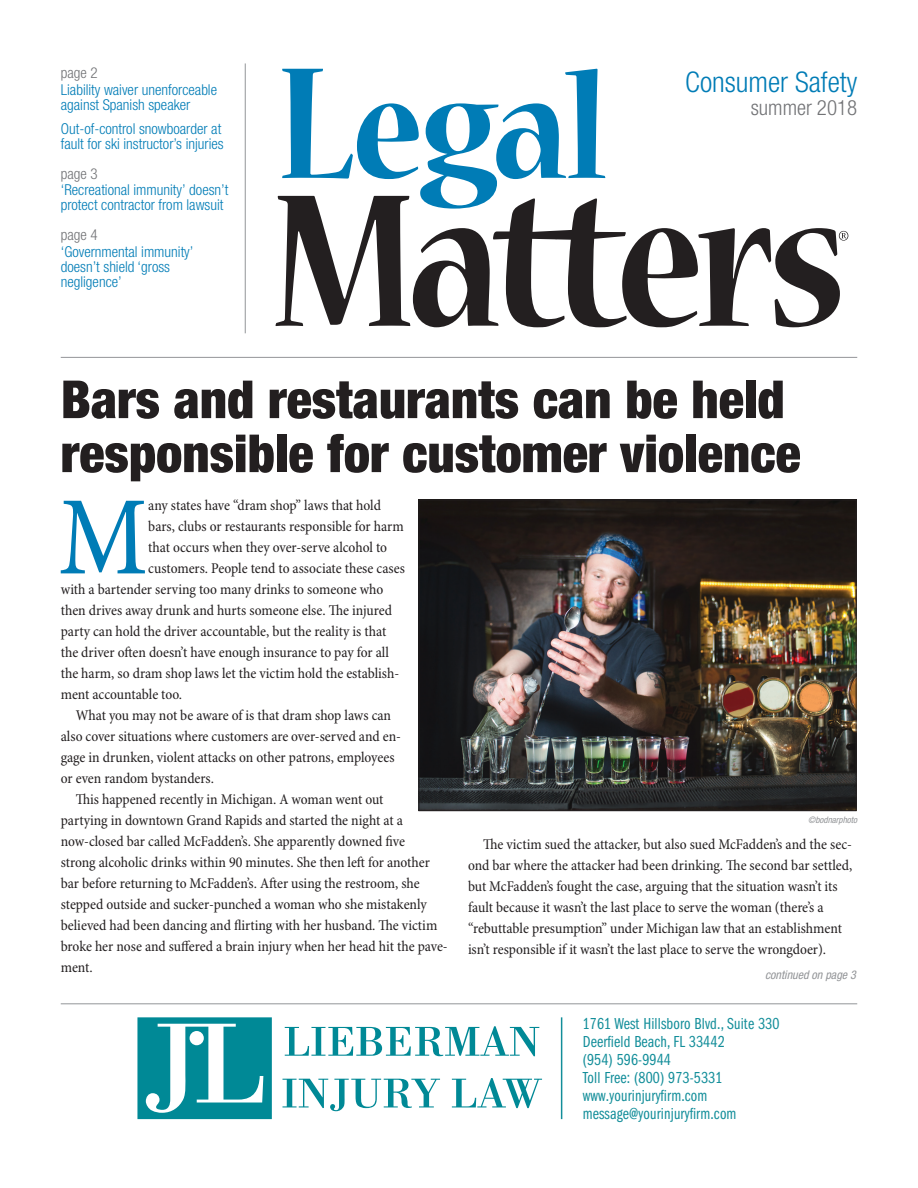
<style>
.page{position:relative;width:918px;height:1188px;background:#fff}
.page>*{position:absolute;margin:0;border:0;box-sizing:border-box;transform-origin:0 0}
.Body_text_with_DropC{font:condensed 113.1px "Minion Pro";color:#007cb6}
.Story_Title_-_large{font:900 condensed 52.5px/54px "Helvetica Neue";color:#231f20}
.t1{font:300 condensed 28.5px "Helvetica Neue";color:#007cb6}
.t2{font:300 condensed 21px "Helvetica Neue";color:#727376}
.t3{font:16.5px/18px "Franklin Gothic Book Cmpr";letter-spacing:.01em;color:#138e9a}
.Body_Text{font:condensed 15px/21px "Minion Pro";letter-spacing:-.005em;color:#231f20}
.Body_text_with_DropC-2{font:condensed 15px "Minion Pro";letter-spacing:-.005em;color:#231f20}
.TOC_-_title_BLUE{font:300 condensed 15px/15px "Helvetica Neue";color:#007cb6}
.TOC_-_Page{font:300 condensed 15px "Helvetica Neue";color:#727376}
.TOC_-_title_BLUE-2{font:italic condensed 12px "Helvetica Neue";color:#939598}
.TOC_-_title_BLUE-3{font:italic condensed 9px "Helvetica Neue";color:#939598}
</style>
<div class="page">
<svg style="left:276px;top:196px;width:572px;height:131px"></svg>
<svg style="left:282px;top:69px;width:323px;height:140px"></svg>
<hr style="left:245px;top:63px;width:1px;height:270px;background:#939598">
<hr style="left:61px;top:357px;width:796px;height:1px;background:#939598">
<hr style="left:61px;top:1003px;width:796px;height:1px;background:#939598">
<img style="left:421px;top:502px;width:434px;height:307px">
<div style="left:419px;top:500px;width:438px;height:311px;border:1px solid #231f20"></div>
<svg style="left:285px;top:1026px;width:254px;height:30px"></svg>
<svg style="left:283px;top:1079px;width:157px;height:32px"></svg>
<svg style="left:452px;top:1078px;width:90px;height:30px"></svg>
<svg style="left:137px;top:1017px;width:135px;height:102px"></svg>
<hr style="left:561px;top:1017px;width:1px;height:102px;background:#138e9a">
<p class="TOC_-_Page" style="left:61px;top:64px;width:38px">page 2</p>
<p class="TOC_-_title_BLUE" style="left:61px;top:82px;width:158px">Liability waiver unenforceable against Spanish speaker</p>
<p class="TOC_-_title_BLUE" style="left:61px;top:121px;width:164px">Out-of-control snowboarder at fault for ski instructor’s injuries</p>
<p class="TOC_-_Page" style="left:61px;top:165px;width:38px">page 3</p>
<p class="TOC_-_title_BLUE" style="left:61px;top:182px;width:169px">‘Recreational immunity’ doesn’t protect contractor from lawsuit</p>
<p class="TOC_-_Page" style="left:61px;top:226px;width:38px">page 4</p>
<p class="TOC_-_title_BLUE" style="left:61px;top:244px;width:134px">‘Governmental immunity’ doesn’t shield ‘gross negligence’</p>
<h3 class="t1" style="left:685px;top:65px;width:174px">Consumer Safety</h3>
<h3 class="t2" style="left:751px;top:95px;width:108px">summer 2018</h3>
<p class="Story_Title_-_large" style="left:61px;top:372px;width:741px">Bars and restaurants can be held responsible for customer violence</p>
<p class="Body_text_with_DropC" style="left:58px;top:470px;width:92px">M</p>
<p class="Body_text_with_DropC-2" style="left:148px;top:497px;width:234px">any states have “dram shop” laws that hold</p>
<p class="Body_text_with_DropC-2" style="left:148px;top:518px;width:257px">bars, clubs or restaurants responsible for harm</p>
<p class="Body_text_with_DropC-2" style="left:148px;top:539px;width:240px">that occurs when they over-serve alcohol to</p>
<p class="Body_text_with_DropC-2" style="left:148px;top:560px;width:258px">customers. People tend to associate these cases</p>
<p class="Body_text_with_DropC-2" style="left:61px;top:581px;width:324px">with a bartender serving too many drinks to someone who</p>
<p class="Body_text_with_DropC-2" style="left:61px;top:602px;width:333px">then drives away drunk and hurts someone else. The injured</p>
<p class="Body_text_with_DropC-2" style="left:61px;top:623px;width:327px">party can hold the driver accountable, but the reality is that</p>
<p class="Body_text_with_DropC-2" style="left:61px;top:644px;width:330px">the driver often doesn’t have enough insurance to pay for all</p>
<p class="Body_text_with_DropC-2" style="left:61px;top:665px;width:340px">the harm, so dram shop laws let the victim hold the establish-</p>
<p class="Body_text_with_DropC-2" style="left:61px;top:686px;width:123px">ment accountable too.</p>
<p class="Body_Text" style="left:61px;top:706px;width:342px;text-indent:15px">What you may not be aware of is that dram shop laws can also cover situations where customers are over-served and en&shy;gage in drunken, violent attacks on other patrons, employees or even random bystanders.</p>
<p class="Body_Text" style="left:61px;top:790px;width:388px;text-indent:15px">This happened recently in Michigan. A woman went out<br>partying in downtown Grand Rapids and started the night at a now-closed bar called McFadden’s. She apparently downed five<br>strong alcoholic drinks within 90 minutes. She then left for another bar before returning to McFadden’s. After using the restroom, she stepped outside and sucker-punched a woman who she mistakenly believed had been dancing and flirting with her husband. The victim broke her nose and suffered a brain injury when her head hit the pave&shy;ment.</p>
<p class="TOC_-_title_BLUE-3" style="left:808px;top:814px;width:51px">©bodnarphoto</p>
<p class="Body_Text" style="left:468px;top:835px;width:386px;text-indent:15px">The victim sued the attacker, but also sued McFadden’s and the sec&shy;ond bar where the attacker had been drinking. The second bar settled, but McFadden’s fought the case, arguing that the situation wasn’t its fault because it wasn’t the last place to serve the woman (there’s a “rebuttable presumption” under Michigan law that an establishment isn’t responsible if it wasn’t the last place to serve the wrongdoer).</p>
<p class="TOC_-_title_BLUE-2" style="left:765px;top:968px;width:92px">continued on page 3</p>
<p class="t3" style="left:583px;top:1015px;width:198px">1761 West Hillsboro Blvd., Suite 330<br>Deerfield Beach, FL 33442<br>(954) 596-9944<br>Toll Free: (800) 973-5331 www.yourinjuryfirm.com message@yourinjuryfirm.com</p>
</div>
